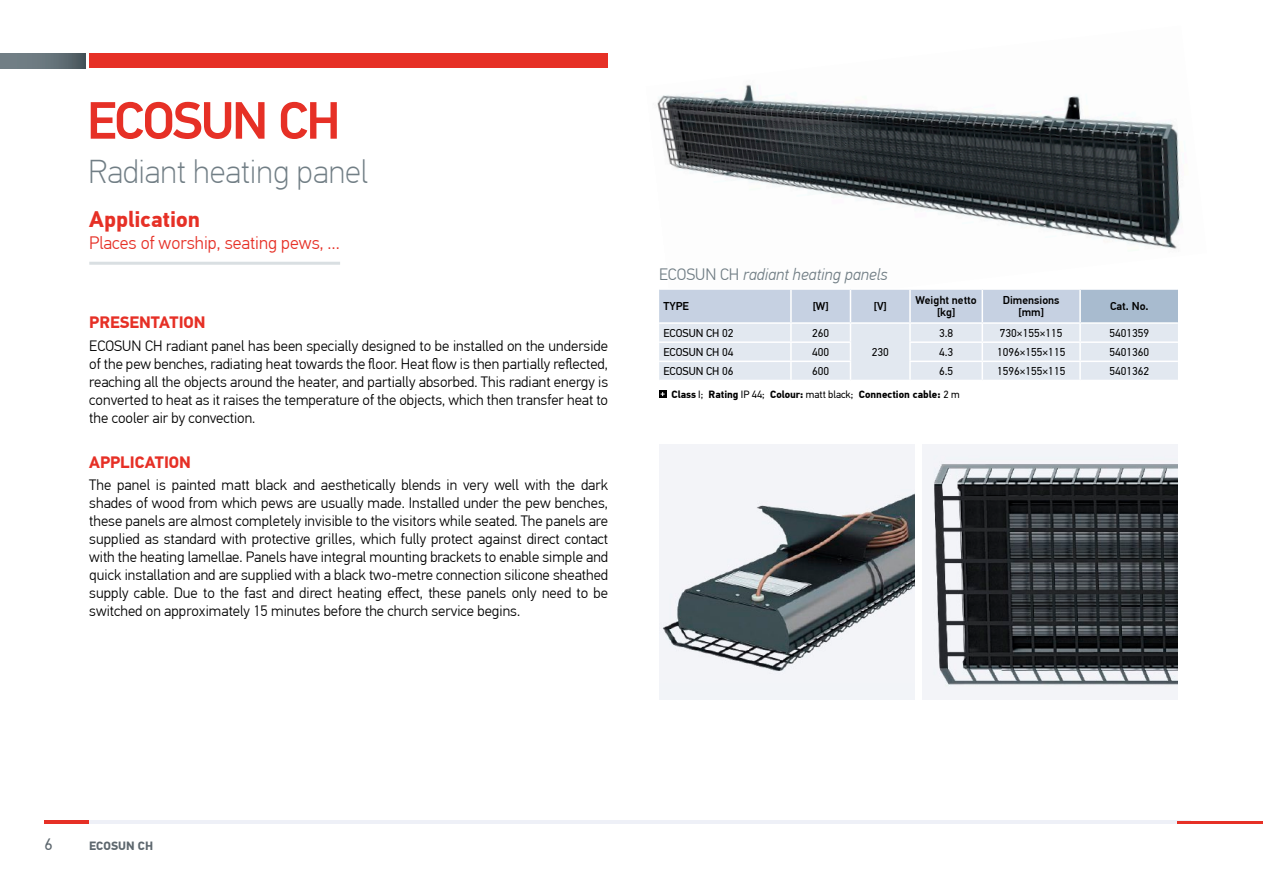
<style>
.page{position:relative;width:1263px;height:893px;background:#fff}
.page>*{position:absolute;margin:0;border:0;box-sizing:border-box;transform-origin:0 0}
.t1{font:500 52.5px "PF Din Text Pro";letter-spacing:-.04em;color:#e63026}
.t2{font:100 33px "PF Din Text Pro";color:#717e85}
.t3{font:700 22.5px "PF Din Text Pro";color:#e63026}
.t4{font:300 18px "PF Din Text Pro";color:#e63026}
.t5{font:italic 300 16.5px "PF Din Text Pro";color:#717e85}
.t6{font:700 16.5px "PF Din Text Pro";color:#e63026}
.t7{font:16.5px "PF Din Text Pro";color:#5d676e}
.t8{font:300 15px/18px "PF Din Text Pro";color:#000;text-align:justify}
.t9{font:700 12px "PF Din Text Pro";color:#5d676e}
.t10{font:11.4px "PF Din Text Pro";color:#000}
.t11{font:500 11.4px/12px "PF Din Text Pro";color:#000;text-align:center}
.t12{font:700 10.5px "PF Din Text Pro";color:#000}
.s1{font-style:normal}
.s2{font-weight:400}
</style>
<div class="page">
<img style="left:657px;top:84px;width:524px;height:165px">
<div style="left:659px;top:445px;width:255px;height:255px;background:#f2f4f8"></div>
<img style="left:663px;top:494px;width:251px;height:177px">
<img style="left:923px;top:445px;width:255px;height:255px">
<svg style="left:659px;top:391px;width:7px;height:7px"></svg>
<svg style="left:661px;top:392px;width:4px;height:4px"></svg>
<svg style="left:659px;top:289px;width:519px;height:91px;background:#d8dfea"></svg>
<hr style="left:850px;top:288px;width:60px;height:2px;background:#fff">
<hr style="left:89px;top:262px;width:251px;height:3px;background:#d9dfe2">
<hr style="left:44px;top:821px;width:1147px;height:3px;background:#eef0f7">
<hr style="left:1178px;top:821px;width:85px;height:2px;background:#e63026">
<hr style="left:44px;top:821px;width:45px;height:3px;background:#e63026">
<div style="left:89px;top:53px;width:519px;height:15px;background:#e63026"></div>
<svg style="left:0;top:53px;width:85px;height:15px"></svg>
<h1 class="t1" style="left:87px;top:89px;width:255px">eCOSUn CH</h1>
<h2 class="t2" style="left:88px;top:152px;width:281px">Radiant heating panel</h2>
<h3 class="t3" style="left:89px;top:206px;width:112px">Application</h3>
<p class="t4" style="left:89px;top:232px;width:252px">places of worship, seating pews, …</p>
<p class="t6" style="left:89px;top:313px;width:118px">PResenTATIOn</p>
<p class="t8" style="left:89px;top:337px;width:520px">ECOSUN Ch radiant panel has been specially designed to be installed on the underside of the pew benches, radiating heat towards the floor. Heat flow is then partially reflected, reaching all the objects around the heater, and partially absorbed. This radiant energy is converted to heat as it raises the temperature of the objects, which then transfer heat to the cooler air by convection.</p>
<p class="t6" style="left:89px;top:452px;width:103px">APPLIcATIOn</p>
<p class="t8" style="left:89px;top:476px;width:520px">The panel is painted matt black and aesthetically blends in very well with the dark shades of wood from which pews are usually made. Installed under the pew benches, these panels are almost completely invisible to the visitors while seated. The panels are supplied as standard with protective grilles, which fully protect against direct contact with the heating lamellae. panels have integral mounting brackets to enable simple and quick installation and are supplied with a black two-metre connection silicone sheathed supply cable. Due to the fast and direct heating effect, these panels only need to be switched on approximately 15 minutes before the church service begins.</p>
<p class="t5" style="left:659px;top:265px;width:230px"><span class="s1">ECOSUN Ch</span> radiant heating panels</p>
<p class="t11" style="left:663px;top:301px;width:27px">TYPe</p>
<p class="t11" style="left:813px;top:301px;width:18px">[W]</p>
<p class="t11" style="left:874px;top:301px;width:15px">[V]</p>
<p class="t11" style="left:915px;top:295px;width:63px">Weight netto [kg]</p>
<p class="t11" style="left:1003px;top:295px;width:58px">Dimensions [mm]</p>
<p class="t11" style="left:1110px;top:301px;width:40px">Cat. no.</p>
<p class="t10" style="left:663px;top:326px;width:72px">ECOSUN CH 02</p>
<p class="t10" style="left:812px;top:326px;width:19px">260</p>
<p class="t10" style="left:872px;top:345px;width:19px">230</p>
<p class="t10" style="left:939px;top:326px;width:16px">3.8</p>
<p class="t10" style="left:1000px;top:326px;width:64px">730×155×115</p>
<p class="t10" style="left:1109px;top:326px;width:41px">5401359</p>
<p class="t10" style="left:663px;top:345px;width:72px">ECOSUN CH 04</p>
<p class="t10" style="left:812px;top:345px;width:19px">400</p>
<p class="t10" style="left:939px;top:345px;width:16px">4.3</p>
<p class="t10" style="left:997px;top:345px;width:70px">1096×155×115</p>
<p class="t10" style="left:1109px;top:345px;width:41px">5401360</p>
<p class="t10" style="left:663px;top:365px;width:72px">ECOSUN CH 06</p>
<p class="t10" style="left:812px;top:365px;width:19px">600</p>
<p class="t10" style="left:939px;top:365px;width:16px">6.5</p>
<p class="t10" style="left:997px;top:365px;width:70px">1596×155×115</p>
<p class="t10" style="left:1109px;top:365px;width:41px">5401362</p>
<p class="t12" style="left:671px;top:388px;width:290px">class <span class="s2">I;</span> Rating <span class="s2">IP 44;</span> colour: <span class="s2">matt black;</span> connection cable: <span class="s2">2 m</span></p>
<p class="t7" style="left:44px;top:835px;width:10px">6</p>
<p class="t9" style="left:89px;top:839px;width:65px">ecOsUn cH</p>
</div>
